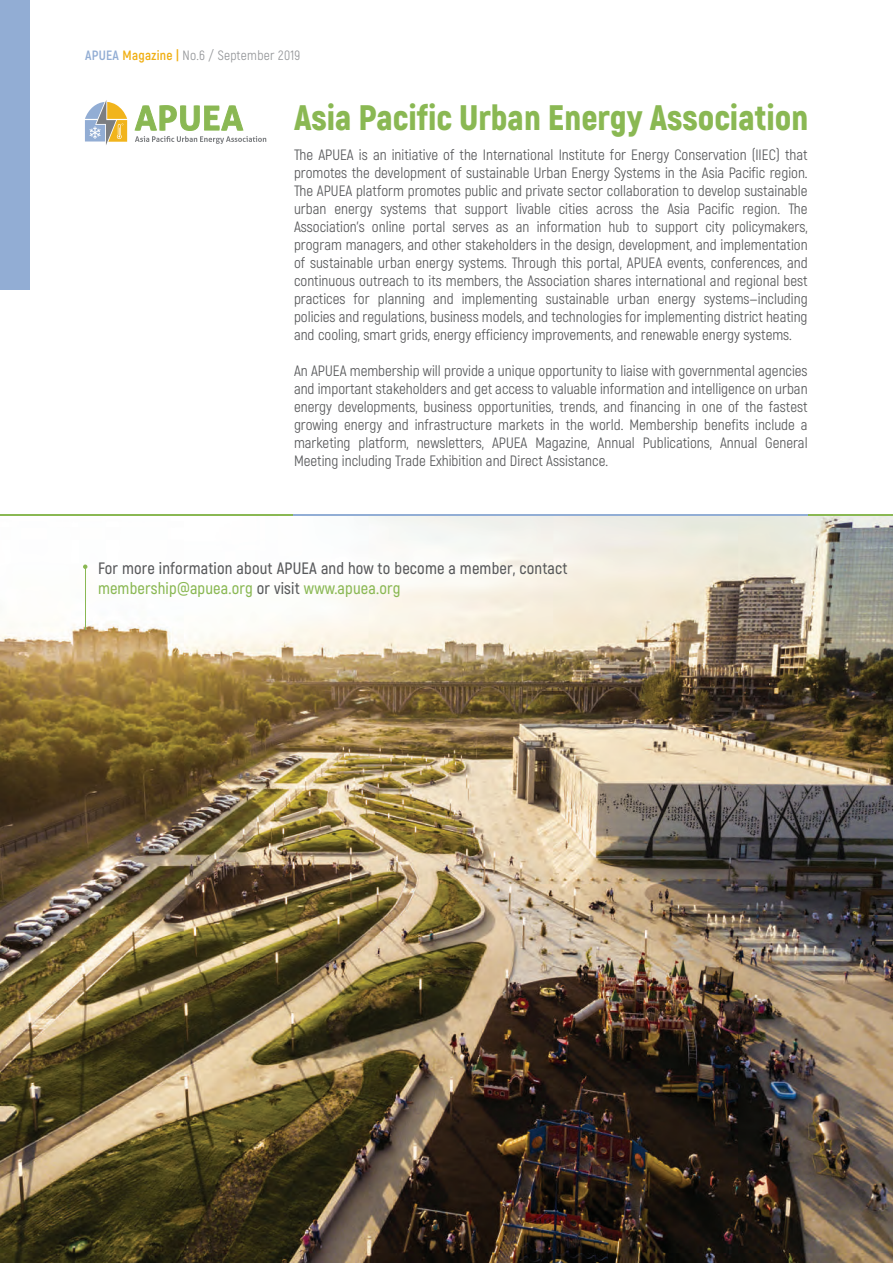
<style>
.page{position:relative;width:893px;height:1263px;background:#fff}
.page>*{position:absolute;margin:0;border:0;box-sizing:border-box;transform-origin:0 0}
.t1{font:900 35.4px "Akrobat";color:#8ab853}
.t2{font:600 16.5px/19.8px "Akrobat";letter-spacing:.01em;color:#57585a}
.t3{font:15px/18px "Akrobat";color:#57585a;text-align:justify}
.t4{font:13.5px "Akrobat";letter-spacing:.02em;color:#939598}
.s1{font-weight:700;color:#92add4}
.s2{font-weight:700;color:#f0af13}
.s3{color:#8ab853}
</style>
<div class="page">
<div style="left:0;top:0;width:30px;height:289px;background:#92add4"></div>
<img style="left:0;top:516px;width:893px;height:747px">
<hr style="left:85px;top:567px;width:1px;height:63px;background:#8ab853">
<svg style="left:83px;top:564px;width:4px;height:5px"></svg>
<hr style="left:0;top:514px;width:294px;height:2px;background:#8ab853">
<hr style="left:808px;top:514px;width:85px;height:2px;background:#8ab853">
<hr style="left:294px;top:514px;width:514px;height:2px;background:#92aed5">
<svg style="left:135px;top:105px;width:131px;height:39px"></svg>
<svg style="left:85px;top:100px;width:42px;height:45px"></svg>
<p class="t4" style="left:85px;top:47px;width:217px"><span class="s1">APUEA</span> <span class="s2">Magazine |</span> No.6 / September 2019</p>
<h1 class="t1" style="left:294px;top:95px;width:516px">Asia Pacific Urban Energy Association</h1>
<p class="t3" style="left:294px;top:146px;width:515px">The APUEA is an initiative of the International Institute for Energy Conservation (IIEC) that promotes the development of sustainable Urban Energy Systems in the Asia Pacific region.<br>The APUEA platform promotes public and private sector collaboration to develop sustainable urban energy systems that support livable cities across the Asia Pacific region. The Association's online portal serves as an information hub to support city policymakers, program managers, and other stakeholders in the design, development, and implementation of sustainable urban energy systems. Through this portal, APUEA events, conferences, and continuous outreach to its members, the Association shares international and regional best practices for planning and implementing sustainable urban energy systems—including policies and regulations, business models, and technologies for implementing district heating and cooling, smart grids, energy efficiency improvements, and renewable energy systems.</p>
<p class="t3" style="left:294px;top:362px;width:515px">An APUEA membership will provide a unique opportunity to liaise with governmental agencies and important stakeholders and get access to valuable information and intelligence on urban energy developments, business opportunities, trends, and financing in one of the fastest growing energy and infrastructure markets in the world. Membership benefits include a marketing platform, newsletters, APUEA Magazine, Annual Publications, Annual General Meeting including Trade Exhibition and Direct Assistance.</p>
<p class="t2" style="left:98px;top:558px;width:471px">For more information about APUEA and how to become a member, contact <span class="s3">membership@apuea.org</span> or visit <span class="s3">www.apuea.org</span></p>
</div>
